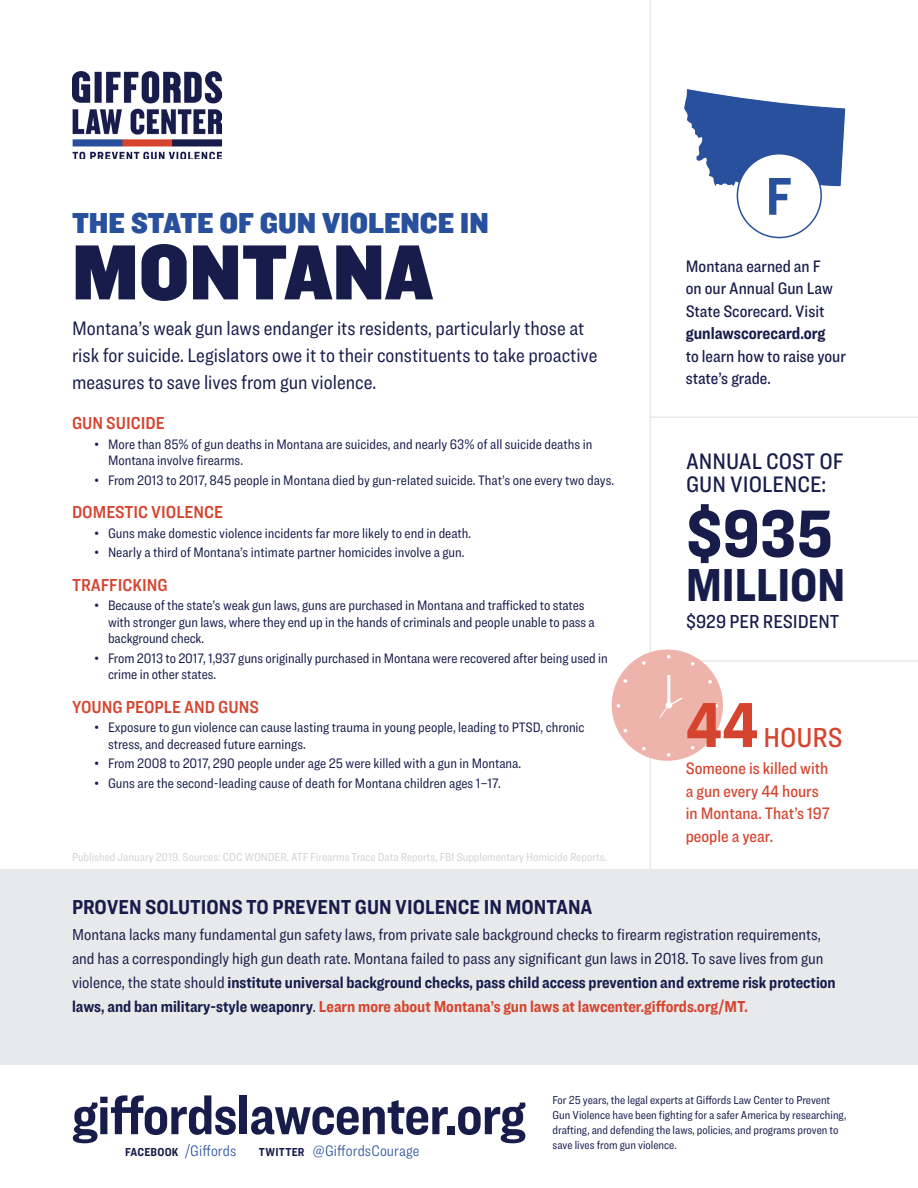
<style>
.page{position:relative;width:918px;height:1188px;background:#fff}
.page>*{position:absolute;margin:0;border:0;box-sizing:border-box;transform-origin:0 0}
.t1{font:81px "Knockout 71 Full Middlewt";color:#171c4b}
.t2{font:900 69px "Ringside Condensed";color:#171c4b}
.t3{font:900 66px "Ringside Condensed";color:#d5442f}
.t4{font:700 56.1px "Ringside Condensed";letter-spacing:-.01em;color:#171c4b}
.t5{font:700 55.2px "Ringside Condensed";color:#28509c}
.t6{font:900 48px "Ringside Condensed";color:#171c4b;scale:.96 1}
.t7{font:30px "Knockout 71 Full Middlewt";color:#28509c}
.t8{font:500 28.5px "Ringside Condensed";color:#d5442f}
.t9{font:500 23.25px/23.7px "Ringside Condensed";color:#171c4b}
.t10{font:700 21px "Ringside Condensed";color:#171c4b}
.t11{font:20.25px/27px "Ringside Condensed";color:#171c4b}
.t12{font:500 19.5px "Ringside Condensed";color:#171c4b}
.t13{font:18px "Ringside Condensed Semi";color:#d5442f}
.t14{font:500 17.25px/22.5px "Ringside Condensed";color:#171c4b}
.t15{font:500 17.25px/22.5px "Ringside Condensed";color:#d5442f}
.t16{font:700 17.25px "Ringside Condensed";color:#171c4b}
.t17{font:16.5px/24px "Ringside Condensed";color:#171c4b}
.t18{font:300 15.75px "Ringside Condensed";color:#28509c}
.t19{font:14.25px/16.5px "Ringside Condensed";color:#171c4b}
.t20{font:12px/15px "Ringside Condensed";color:#171c4b}
.t21{font:12px "Ringside Condensed";color:#d1d3d4}
.s1{font-weight:700}
.s2{font-weight:700;color:#d5442f}
.s3{font-weight:700;font-size:12px;color:#171c4b}
</style>
<div class="page">
<hr style="left:650px;top:0;width:1px;height:1033px;background:#e8e9ea">
<hr style="left:651px;top:660px;width:267px;height:2px;background:#e8e9ea">
<hr style="left:650px;top:416px;width:268px;height:2px;background:#e8e9ea">
<img style="left:72px;top:72px;width:149px;height:87px">
<div style="left:0;top:869px;width:918px;height:196px;background:#e8e9ea"></div>
<div style="left:612px;top:650px;width:111px;height:111px;background:#eeb4ac;border-radius:50%"></div>
<svg style="left:667px;top:655px;width:4px;height:4px"></svg>
<svg style="left:691px;top:662px;width:3px;height:4px"></svg>
<svg style="left:708px;top:680px;width:4px;height:4px"></svg>
<svg style="left:714px;top:704px;width:4px;height:4px"></svg>
<svg style="left:642px;top:661px;width:4px;height:4px"></svg>
<svg style="left:624px;top:679px;width:3px;height:4px"></svg>
<svg style="left:617px;top:704px;width:3px;height:4px"></svg>
<svg style="left:624px;top:729px;width:3px;height:4px"></svg>
<svg style="left:642px;top:747px;width:4px;height:3px"></svg>
<svg style="left:667px;top:753px;width:4px;height:4px"></svg>
<svg style="left:708px;top:728px;width:4px;height:4px"></svg>
<hr style="left:667px;top:675px;width:3px;height:31px;background:#fff">
<svg style="left:659px;top:696px;width:23px;height:22px"></svg>
<svg style="left:684px;top:89px;width:162px;height:100px"></svg>
<div style="left:737px;top:154px;width:84px;height:84px;background:#fff;border-radius:50%"></div>
<div style="left:737px;top:153px;width:85px;height:85px;border:2px solid #28509c;border-radius:50%"></div>
<h3 class="t7" style="left:72px;top:203px;width:418px">THE STATE OF GUN VIOLENCE IN</h3>
<h1 class="t1" style="left:72px;top:218px;width:363px">MONTANA</h1>
<h3 class="t11" style="left:72px;top:315px;width:527px">Montana’s weak gun laws endanger its residents, particularly those at risk for suicide. Legislators owe it to their constituents to take proactive measures to save lives from gun violence.</h3>
<p class="t13" style="left:72px;top:410px;width:94px">GUN SUICIDE</p>
<p class="t19" style="left:108px;top:435px;width:486px;text-indent:-14px">• More than 85% of gun deaths in Montana are suicides, and nearly 63% of all suicide deaths in<br>Montana involve firearms.</p>
<p class="t19" style="left:94px;top:471px;width:521px">• From 2013 to 2017, 845 people in Montana died by gun-related suicide. That’s one every two days.</p>
<p class="t13" style="left:72px;top:499px;width:153px">DOMESTIC VIOLENCE</p>
<p class="t19" style="left:94px;top:524px;width:378px">• Guns make domestic violence incidents far more likely to end in death.</p>
<p class="t19" style="left:94px;top:544px;width:372px">• Nearly a third of Montana’s intimate partner homicides involve a gun.</p>
<p class="t13" style="left:72px;top:572px;width:97px">TRAFFICKING</p>
<p class="t19" style="left:108px;top:597px;width:488px;text-indent:-14px">• Because of the state’s weak gun laws, guns are purchased in Montana and trafficked to states with stronger gun laws, where they end up in the hands of criminals and people unable to pass a background check.</p>
<p class="t19" style="left:108px;top:649px;width:501px;text-indent:-14px">• From 2013 to 2017, 1,937 guns originally purchased in Montana were recovered after being used in crime in other states.</p>
<p class="t13" style="left:72px;top:694px;width:188px">YOUNG PEOPLE AND GUNS</p>
<p class="t19" style="left:108px;top:719px;width:478px;text-indent:-14px">• Exposure to gun violence can cause lasting trauma in young people, leading to PTSD, chronic stress, and decreased future earnings.</p>
<p class="t19" style="left:94px;top:755px;width:428px">• From 2008 to 2017, 290 people under age 25 were killed with a gun in Montana.</p>
<p class="t19" style="left:94px;top:775px;width:408px">• Guns are the second-leading cause of death for Montana children ages 1–17.</p>
<p class="t21" style="left:72px;top:849px;width:536px">Published January 2019. Sources: CDC WONDER, ATF Firearms Trace Data Reports, FBI Supplementary Homicide Reports.</p>
<h3 class="t5" style="left:766px;top:157px;width:28px">F</h3>
<p class="t14" style="left:686px;top:255px;width:149px">Montana earned an F on our Annual Gun Law<br>State Scorecard. Visit</p>
<p class="t16" style="left:686px;top:321px;width:141px">gunlawscorecard.org</p>
<p class="t14" style="left:686px;top:345px;width:162px">to learn how to raise your state’s grade.</p>
<h3 class="t9" style="left:686px;top:449px;width:159px">ANNUAL COST OF<br>GUN VIOLENCE:</h3>
<h2 class="t2" style="left:686px;top:484px;width:148px">$935</h2>
<h3 class="t6" style="left:686px;top:551px;width:167px">MILLION</h3>
<h3 class="t12" style="left:686px;top:608px;width:155px">$929 PER RESIDENT</h3>
<h3 class="t3" style="left:686px;top:677px;width:74px">44</h3>
<h3 class="t8" style="left:763px;top:718px;width:81px">HOURS</h3>
<p class="t15" style="left:686px;top:757px;width:145px">Someone is killed with a gun every 44 hours in Montana. That’s 197 people a year.</p>
<h3 class="t10" style="left:72px;top:892px;width:522px">PROVEN SOLUTIONS TO PREVENT GUN VIOLENCE IN MONTANA</h3>
<p class="t17" style="left:72px;top:922px;width:765px">Montana lacks many fundamental gun safety laws, from private sale background checks to firearm registration requirements, and has a correspondingly high gun death rate. Montana failed to pass any significant gun laws in 2018. To save lives from gun violence, the state should <span class="s1">institute universal background checks, pass child access prevention and extreme risk protection laws, and ban military-style weaponry</span>. <span class="s2">Learn more about Montana’s gun laws at lawcenter.giffords.org/MT.</span></p>
<h3 class="t4" style="left:72px;top:1076px;width:455px">giffordslawcenter.org</h3>
<p class="t18" style="left:125px;top:1141px;width:113px"><span class="s3">FACEBOOK</span> /Giffords</p>
<p class="t18" style="left:259px;top:1141px;width:162px"><span class="s3">TWITTER</span> @GiffordsCourage</p>
<p class="t20" style="left:553px;top:1092px;width:295px">For 25 years, the legal experts at Giffords Law Center to Prevent Gun Violence have been fighting for a safer America by researching, drafting, and defending the laws, policies, and programs proven to save lives from gun violence.</p>
</div>
